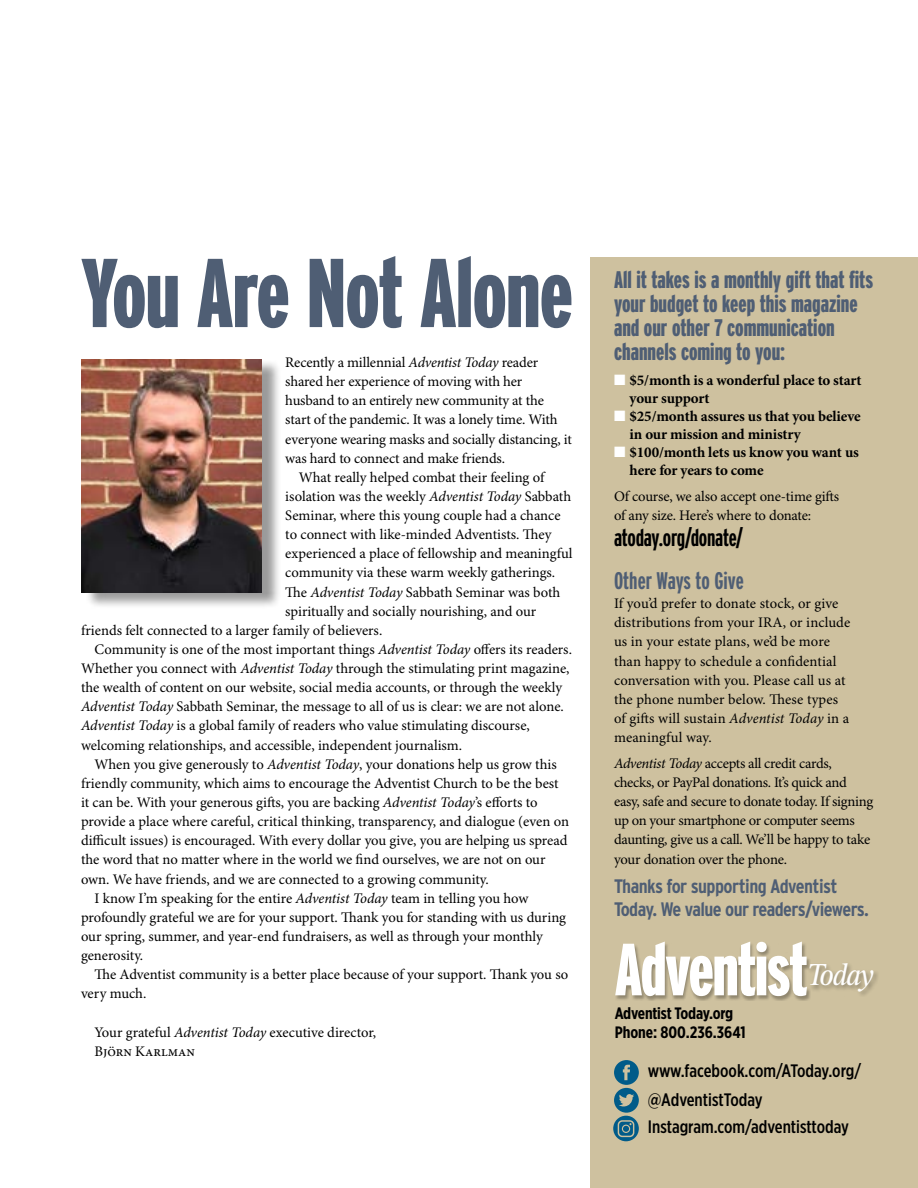
<style>
.page{position:relative;width:918px;height:1188px;background:#fff}
.page>*{position:absolute;margin:0;border:0;box-sizing:border-box;transform-origin:0 0}
.t1{font:900 extra-condensed 97.5px "Interstate";letter-spacing:-.01em;color:#4f5e74}
.t2{font:900 extra-condensed 73.65px "Interstate";letter-spacing:-.02em;color:#fff}
.t3{font:italic 31.5px "Rotis Serif";letter-spacing:-.075em;color:#fff}
.t4{font:900 extra-condensed 24px/24px "Interstate";color:#4f5e74}
.t5{font:700 extra-condensed 24px "Interstate";letter-spacing:-.01em;color:#000}
.t6{font:700 extra-condensed 24px "Interstate";color:#4f5e74}
.t7{font:700 condensed 19.5px/22.5px "Interstate";letter-spacing:-.03em;color:#4f5e74}
.t8{font:500 18px/27.8px "Gotham X Narrow";color:#000}
.t9{font:700 16.5px/19px "Gotham X Narrow";letter-spacing:-.01em;color:#000}
.t10{font:700 15px/18px "Minion Pro";letter-spacing:-.01em;color:#000}
.t11{font:14.7px/19.2px "Minion Pro";color:#000}
.t12{font:14.7px/19.2px "Minion Pro";letter-spacing:-.02em;color:#000}
.s1{font-style:italic}
.s2{color:#fff}
</style>
<div class="page">
<div style="left:591px;top:257px;width:327px;height:931px;background:#cec19f"></div>
<div style="left:616px;top:943px;width:195px;height:58px;background:#000;opacity:.3"></div>
<div style="left:807px;top:962px;width:72px;height:35px;background:#000;opacity:.3"></div>
<svg style="left:613px;top:1060px;width:26px;height:81px"></svg>
<div style="left:86px;top:360px;width:196px;height:249px;background:#000;opacity:.4"></div>
<img style="left:81px;top:360px;width:180px;height:232px">
<h1 class="t1" style="left:81px;top:239px;width:494px">You Are Not Alone</h1>
<p class="t11" style="left:285px;top:353px;width:254px">Recently a millennial <span class="s1">Adventist Today</span> reader</p>
<p class="t11" style="left:285px;top:372px;width:239px">shared her experience of moving with her</p>
<p class="t11" style="left:285px;top:392px;width:260px">husband to an entirely new community at the</p>
<p class="t11" style="left:285px;top:411px;width:274px">start of the pandemic. It was a lonely time. With</p>
<p class="t11" style="left:285px;top:430px;width:288px">everyone wearing masks and socially distancing, it</p>
<p class="t11" style="left:285px;top:449px;width:221px">was hard to connect and make friends.</p>
<p class="t11" style="left:299px;top:468px;width:248px">What really helped combat their feeling of</p>
<p class="t11" style="left:285px;top:487px;width:288px">isolation was the weekly <span class="s1">Adventist Today</span> Sabbath</p>
<p class="t11" style="left:285px;top:506px;width:277px">Seminar, where this young couple had a chance</p>
<p class="t11" style="left:285px;top:526px;width:268px">to connect with like-minded Adventists. They</p>
<p class="t11" style="left:285px;top:545px;width:289px">experienced a place of fellowship and meaningful</p>
<p class="t11" style="left:285px;top:564px;width:271px">community via these warm weekly gatherings.</p>
<p class="t11" style="left:285px;top:583px;width:277px">The <span class="s1">Adventist Today</span> Sabbath Seminar was both</p>
<p class="t11" style="left:285px;top:602px;width:252px">spiritually and socially nourishing, and our</p>
<p class="t11" style="left:81px;top:621px;width:303px">friends felt connected to a larger family of believers.</p>
<p class="t11" style="left:95px;top:640px;width:479px">Community is one of the most important things <span class="s1">Adventist Today</span> offers its readers.</p>
<p class="t11" style="left:81px;top:659px;width:490px">Whether you connect with <span class="s1">Adventist Today</span> through the stimulating print magazine,</p>
<p class="t11" style="left:81px;top:679px;width:483px">the wealth of content on our website, social media accounts, or through the weekly</p>
<p class="t11" style="left:81px;top:698px;width:484px"><span class="s1">Adventist Today</span> Sabbath Seminar, the message to all of us is clear: we are not alone.</p>
<p class="t11" style="left:81px;top:717px;width:450px"><span class="s1">Adventist Today</span> is a global family of readers who value stimulating discourse,</p>
<p class="t11" style="left:81px;top:736px;width:383px">welcoming relationships, and accessible, independent journalism.</p>
<p class="t11" style="left:95px;top:755px;width:464px">When you give generously to <span class="s1">Adventist Today</span>, your donations help us grow this</p>
<p class="t11" style="left:81px;top:774px;width:479px">friendly community, which aims to encourage the Adventist Church to be the best</p>
<p class="t11" style="left:81px;top:793px;width:458px">it can be. With your generous gifts, you are backing <span class="s1">Adventist Today</span>’s efforts to</p>
<p class="t11" style="left:81px;top:812px;width:490px">provide a place where careful, critical thinking, transparency, and dialogue (even on</p>
<p class="t11" style="left:81px;top:832px;width:488px">difficult issues) is encouraged. With every dollar you give, you are helping us spread</p>
<p class="t11" style="left:81px;top:851px;width:466px">the word that no matter where in the world we find ourselves, we are not on our</p>
<p class="t11" style="left:81px;top:870px;width:409px">own. We have friends, and we are connected to a growing community.</p>
<p class="t11" style="left:95px;top:889px;width:436px">I know I’m speaking for the entire <span class="s1">Adventist Today</span> team in telling you how</p>
<p class="t11" style="left:81px;top:908px;width:487px">profoundly grateful we are for your support. Thank you for standing with us during</p>
<p class="t11" style="left:81px;top:927px;width:464px">our spring, summer, and year-end fundraisers, as well as through your monthly</p>
<p class="t11" style="left:81px;top:946px;width:64px">generosity.</p>
<p class="t11" style="left:95px;top:965px;width:475px">The Adventist community is a better place because of your support. Thank you so</p>
<p class="t11" style="left:81px;top:985px;width:67px">very much.</p>
<p class="t11" style="left:95px;top:1023px;width:283px">Your grateful <span class="s1">Adventist Today</span> executive director,<br>Björn Karlman</p>
<h3 class="t4" style="left:614px;top:268px;width:261px">All it takes is a monthly gift that fits your budget to keep this magazine and our other 7 communication channels coming to you:</h3>
<p class="t10" style="left:630px;top:372px;width:234px;text-indent:-16px"><span class="s2">■</span> $5/month is a wonderful place to start your support</p>
<p class="t10" style="left:630px;top:408px;width:233px;text-indent:-16px"><span class="s2">■</span> $25/month assures us that you believe in our mission and ministry</p>
<p class="t10" style="left:630px;top:444px;width:231px;text-indent:-16px"><span class="s2">■</span> $100/month lets us know you want us here for years to come</p>
<p class="t11" style="left:614px;top:487px;width:227px">Of course, we also accept one-time gifts of any size. Here’s where to donate:</p>
<h3 class="t5" style="left:614px;top:524px;width:130px">atoday.org/donate/</h3>
<h3 class="t6" style="left:614px;top:567px;width:131px">Other Ways to Give</h3>
<p class="t11" style="left:614px;top:594px;width:238px">If you’d prefer to donate stock, or give distributions from your IRA, or include us in your estate plans, we’d be more than happy to schedule a confidential conversation with you. Please call us at the phone number below. These types of gifts will sustain <span class="s1">Adventist Today</span> in a meaningful way.</p>
<p class="t12" style="left:614px;top:754px;width:261px"><span class="s1">Adventist Today</span> accepts all credit cards, checks, or PayPal donations. It’s quick and easy, safe and secure to donate today. If signing up on your smartphone or computer seems daunting, give us a call. We’ll be happy to take your donation over the phone.</p>
<h3 class="t7" style="left:614px;top:875px;width:256px">Thanks for supporting Adventist<br>Today. We value our readers/viewers.</h3>
<h2 class="t2" style="left:615px;top:929px;width:195px">Adventist</h2>
<h3 class="t3" style="left:807px;top:957px;width:68px">Today</h3>
<p class="t9" style="left:615px;top:1004px;width:133px">Adventist Today.org<br>Phone: 800.236.3641</p>
<p class="t8" style="left:648px;top:1057px;width:215px">www.facebook.com/AToday.org/ @AdventistToday<br>Instagram.com/adventisttoday</p>
</div>
